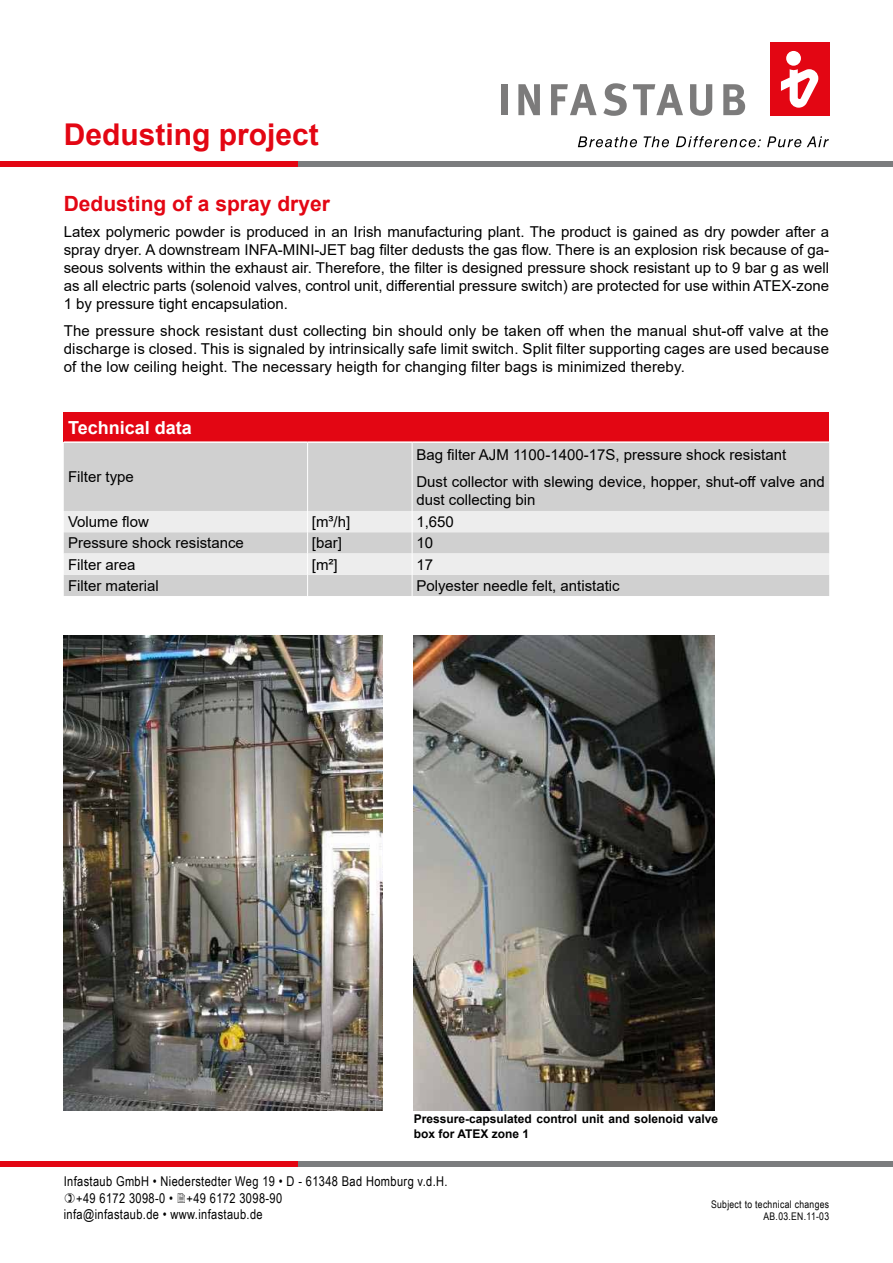
<style>
.page{position:relative;width:893px;height:1263px;background:#fff}
.page>*{position:absolute;margin:0;border:0;box-sizing:border-box;transform-origin:0 0}
.t1{font:700 30px "Arial";color:#e30613}
.t2{font:700 21px "Arial";color:#e30613}
.t3{font:700 18px "Arial";color:#fff}
.t4{font:15px/18px "Arial";color:#000;text-align:justify}
.t5{font:13.5px "Arial Narrow";letter-spacing:.025em;color:#000}
.t6{font:700 12px/15px "Arial";color:#000}
.t7{font:10.5px/12.6px "Arial Narrow";letter-spacing:.03em;color:#000;text-align:right}
</style>
<div class="page">
<svg style="left:578px;top:136px;width:59px;height:11px"></svg>
<svg style="left:644px;top:136px;width:25px;height:11px"></svg>
<svg style="left:676px;top:136px;width:85px;height:11px"></svg>
<svg style="left:767px;top:136px;width:34px;height:11px"></svg>
<svg style="left:807px;top:136px;width:22px;height:11px"></svg>
<div style="left:501px;top:84px;width:6px;height:31px;background:#7c7b7b"></div>
<svg style="left:518px;top:84px;width:22px;height:31px"></svg>
<svg style="left:551px;top:84px;width:46px;height:31px"></svg>
<svg style="left:603px;top:83px;width:24px;height:33px"></svg>
<svg style="left:633px;top:84px;width:50px;height:31px"></svg>
<svg style="left:690px;top:84px;width:22px;height:32px"></svg>
<svg style="left:723px;top:84px;width:22px;height:31px"></svg>
<div style="left:770px;top:43px;width:59px;height:73px;background:#e30613"></div>
<div style="left:786px;top:51px;width:15px;height:15px;background:#fff;border-radius:50%"></div>
<svg style="left:781px;top:69px;width:37px;height:39px"></svg>
<div style="left:298px;top:1161px;width:595px;height:5px;background:#7b7c7e"></div>
<div style="left:0;top:1161px;width:298px;height:5px;background:#e30613"></div>
<div style="left:298px;top:162px;width:595px;height:5px;background:#7b7c7e"></div>
<div style="left:0;top:162px;width:298px;height:5px;background:#e30613"></div>
<div style="left:64px;top:412px;width:765px;height:30px;background:#e30613"></div>
<div style="left:64px;top:443px;width:765px;height:153px;background:#d0d0d0"></div>
<svg style="left:64px;top:511px;width:765px;height:64px;background:#e3e3e3"></svg>
<hr style="left:64px;top:441px;width:244px;height:2px;background:#fff">
<hr style="left:308px;top:441px;width:104px;height:2px;background:#fff">
<hr style="left:412px;top:441px;width:417px;height:2px;background:#fff">
<hr style="left:307px;top:443px;width:1px;height:68px;background:#fff">
<hr style="left:412px;top:443px;width:1px;height:68px;background:#fff">
<svg style="left:307px;top:511px;width:1px;height:85px"></svg>
<svg style="left:412px;top:511px;width:1px;height:85px"></svg>
<img style="left:64px;top:636px;width:319px;height:474px">
<img style="left:414px;top:636px;width:300px;height:474px">
<h1 class="t1" style="left:64px;top:113px;width:257px">Dedusting project</h1>
<h2 class="t2" style="left:64px;top:189px;width:268px">Dedusting of a spray dryer</h2>
<p class="t4" style="left:64px;top:223px;width:767px">Latex polymeric powder is produced in an Irish manufacturing plant. The product is gained as dry powder after a spray dryer. A downstream INFA-MINI-JET bag filter dedusts the gas flow. There is an explosion risk because of ga&shy;seous solvents within the exhaust air. Therefore, the filter is designed pressure shock resistant up to 9 bar g as well as all electric parts (solenoid valves, control unit, differential pressure switch) are protected for use within ATEX-zone 1 by pressure tight encapsulation.</p>
<p class="t4" style="left:64px;top:322px;width:767px">The pressure shock resistant dust collecting bin should only be taken off when the manual shut-off valve at the discharge is closed. This is signaled by intrinsically safe limit switch. Split filter supporting cages are used because of the low ceiling height. The necessary heigth for changing filter bags is minimized thereby.</p>
<p class="t3" style="left:68px;top:415px;width:125px">Technical data</p>
<p class="t4" style="left:68px;top:468px;width:67px">Filter type</p>
<p class="t4" style="left:416px;top:441px;width:410px;line-height:26.5px">Bag filter AJM 1100-1400-17S, pressure shock resistant<br>Dust collector with slewing device, hopper, shut-off valve and</p>
<p class="t4" style="left:416px;top:490px;width:121px">dust collecting bin</p>
<p class="t4" style="left:68px;top:513px;width:82px">Volume flow</p>
<p class="t4" style="left:312px;top:513px;width:40px">[m³/h]</p>
<p class="t4" style="left:416px;top:513px;width:39px">1,650</p>
<p class="t4" style="left:68px;top:534px;width:177px">Pressure shock resistance</p>
<p class="t4" style="left:312px;top:534px;width:32px">[bar]</p>
<p class="t4" style="left:416px;top:534px;width:18px">10</p>
<p class="t4" style="left:68px;top:555px;width:69px">Filter area</p>
<p class="t4" style="left:312px;top:555px;width:27px">[m²]</p>
<p class="t4" style="left:416px;top:555px;width:18px">17</p>
<p class="t4" style="left:68px;top:576px;width:92px">Filter material</p>
<p class="t4" style="left:416px;top:576px;width:205px">Polyester needle felt, antistatic</p>
<p class="t6" style="left:414px;top:1111px;width:306px">Pressure-capsulated control unit and solenoid valve box for ATEX zone 1</p>
<p class="t5" style="left:64px;top:1171px;width:385px">Infastaub GmbH • Niederstedter Weg 19 • D - 61348 Bad Homburg v.d.H.</p>
<p class="t5" style="left:76px;top:1188px;width:208px">+49 6172 3098-0 • +49 6172 3098-90</p>
<p class="t5" style="left:64px;top:1204px;width:200px">infa@infastaub.de • www.infastaub.de</p>
<p class="t7" style="left:711px;top:1197px;width:120px">Subject to technical changes<br>AB.03.EN.11-03</p>
</div>
